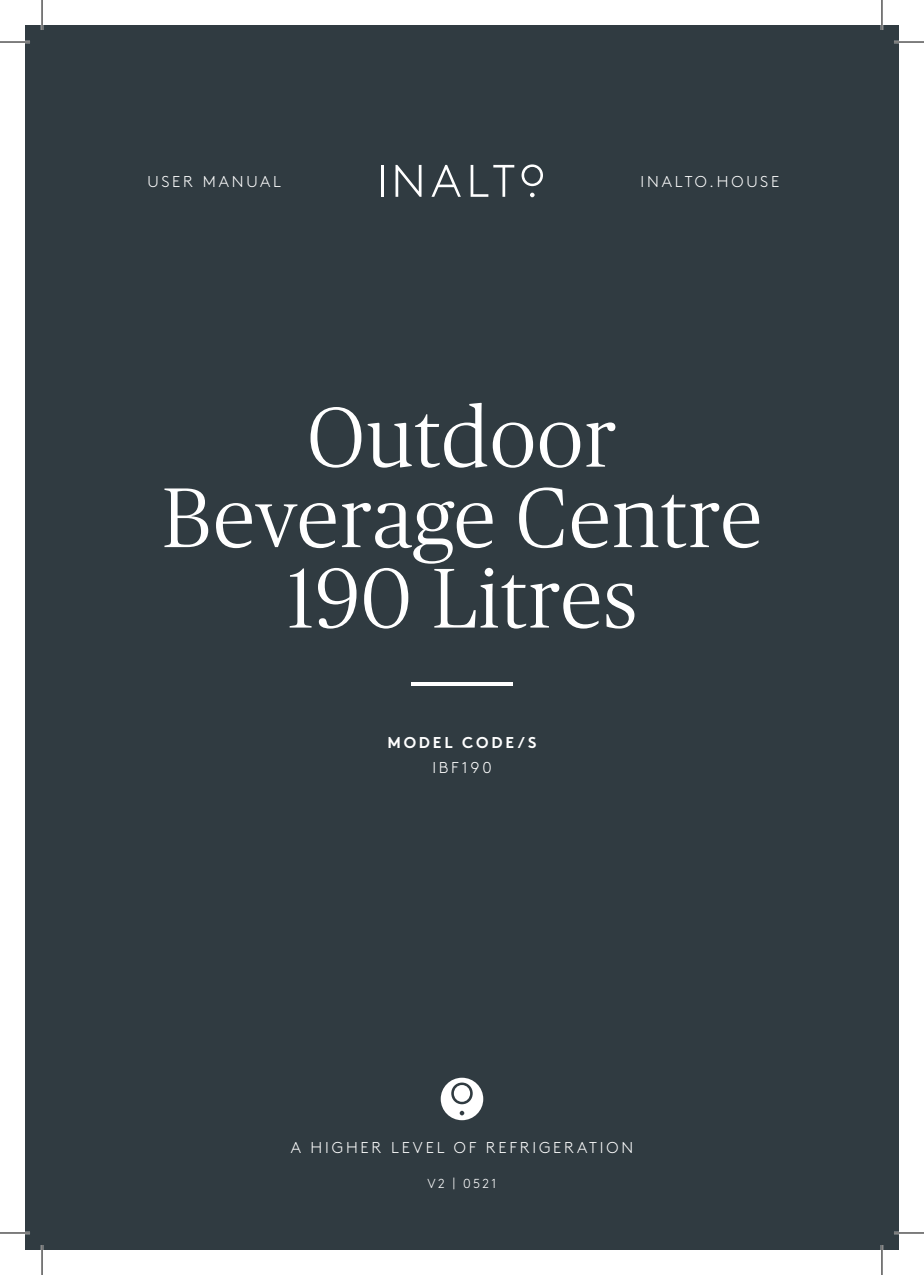
<style>
.page{position:relative;width:924px;height:1275px;background:#fff}
.page>*{position:absolute;margin:0;border:0;box-sizing:border-box;transform-origin:0 0}
.t1{font:300 84.6px/80.4px "Publico";letter-spacing:.02em;color:#fff;text-align:center}
.t2{font:300 15.6px "Brown";letter-spacing:.18em;color:#fff}
.t3{font:700 15.6px "Brown";letter-spacing:.18em;color:#fff}
.t4{font:300 13px "Brown";letter-spacing:.18em;color:#fff}
</style>
<div class="page">
<div style="left:25px;top:25px;width:873px;height:1225px;background:#303b41"></div>
<hr style="left:381px;top:165px;width:2px;height:32px;background:#fff">
<svg style="left:395px;top:165px;width:26px;height:32px"></svg>
<svg style="left:431px;top:165px;width:29px;height:32px"></svg>
<svg style="left:470px;top:165px;width:44px;height:32px"></svg>
<svg style="left:521px;top:164px;width:21px;height:22px"></svg>
<svg style="left:530px;top:193px;width:4px;height:4px"></svg>
<div style="left:440px;top:1077px;width:43px;height:43px;background:#fff;border-radius:50%"></div>
<svg style="left:451px;top:1082px;width:21px;height:22px"></svg>
<svg style="left:459px;top:1110px;width:5px;height:5px"></svg>
<hr style="left:0;top:41px;width:30px;height:2px;background:#fff">
<hr style="left:893px;top:41px;width:30px;height:2px;background:#fff">
<hr style="left:0;top:1231px;width:30px;height:3px;background:#fff">
<hr style="left:893px;top:1231px;width:30px;height:3px;background:#fff">
<hr style="left:41px;top:0;width:2px;height:30px;background:#fff">
<hr style="left:41px;top:1245px;width:2px;height:30px;background:#fff">
<hr style="left:880px;top:0;width:2px;height:30px;background:#fff">
<hr style="left:880px;top:1245px;width:2px;height:30px;background:#fff">
<hr style="left:0;top:42px;width:30px;height:1px;background:#000">
<hr style="left:893px;top:42px;width:30px;height:1px;background:#000">
<hr style="left:0;top:1232px;width:30px;height:1px;background:#000">
<hr style="left:893px;top:1232px;width:30px;height:1px;background:#000">
<hr style="left:42px;top:0;width:1px;height:30px;background:#000">
<hr style="left:42px;top:1245px;width:1px;height:30px;background:#000">
<hr style="left:881px;top:0;width:1px;height:30px;background:#000">
<hr style="left:881px;top:1245px;width:1px;height:30px;background:#000">
<p class="t2" style="left:147px;top:170px;width:135px">USER MANUAL</p>
<p class="t2" style="left:640px;top:170px;width:140px">INALTO.HOUSE</p>
<h1 class="t1" style="left:162px;top:397px;width:601px">Outdoor<br>Beverage Centre<br>190 Litres<br>—</h1>
<p class="t3" style="left:387px;top:730px;width:151px">MODEL CODE/S</p>
<p class="t2" style="left:432px;top:756px;width:61px">IBF190</p>
<p class="t2" style="left:291px;top:1136px;width:343px">A HIGHER LEVEL OF REFRIGERATION</p>
<p class="t4" style="left:427px;top:1173px;width:70px">V2 | 0521</p>
</div>
